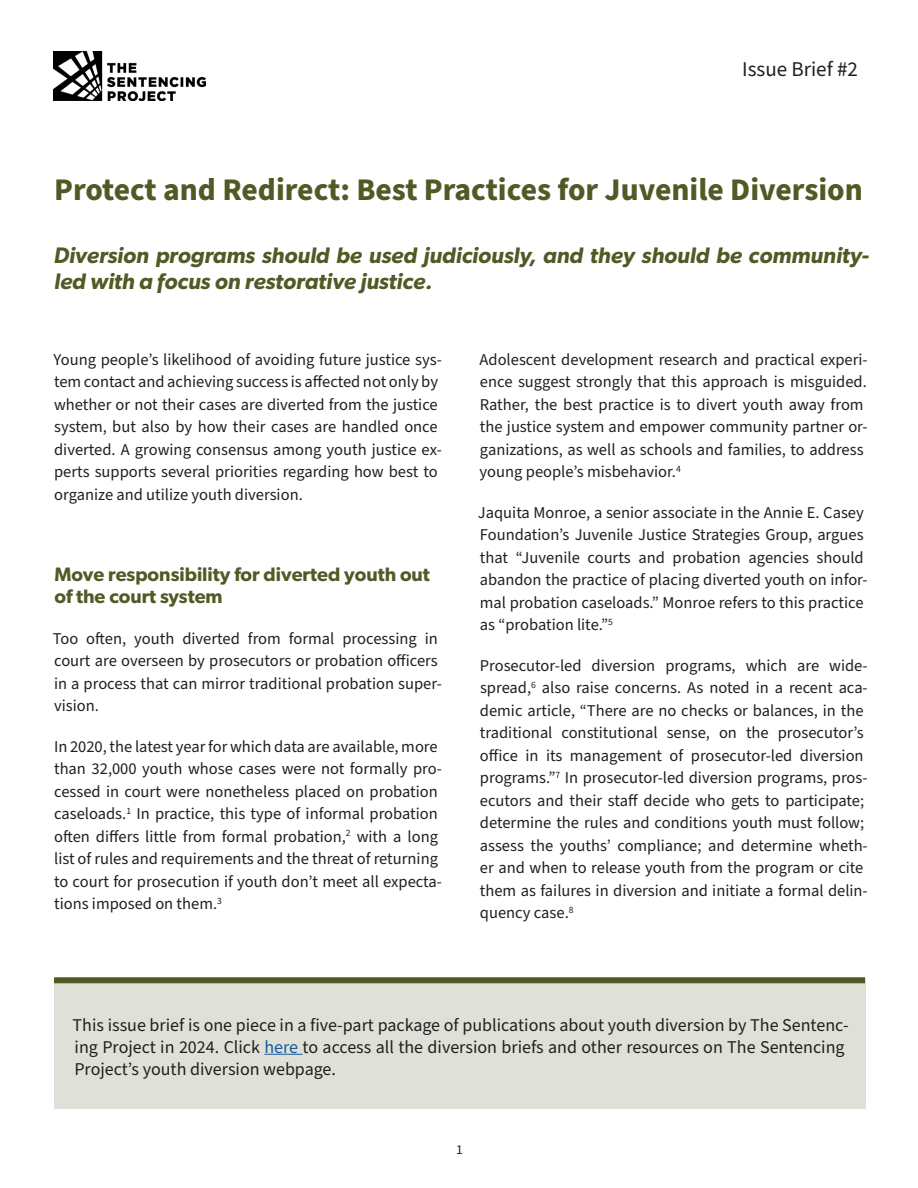
<style>
.page{position:relative;width:918px;height:1188px;background:#fff}
.page>*{position:absolute;margin:0;border:0;box-sizing:border-box;transform-origin:0 0}
.t1{font:700 31.5px "Source Sans Pro";color:#505a25}
.t2{font:italic 600 22.5px/25.8px "Gibson";color:#505a25}
.t3{font:21px "Source Sans Pro";color:#231f20}
.t4{font:600 19.5px/22.5px "Gibson";color:#505a25}
.t5{font:18px/21.6px "Source Sans Pro";color:#231f20}
.t6{font:16.5px/22.5px "Source Sans Pro";color:#231f20}
.t7{font:13.5px "Source Sans Pro";color:#231f20}
.s1{color:#175d9e}
</style>
<div class="page">
<img style="left:54px;top:52px;width:151px;height:48px">
<div style="left:54px;top:979px;width:811px;height:129px;background:#dfe1d8"></div>
<hr style="left:264px;top:1054px;width:39px;height:1px;background:#175d9e">
<div style="left:54px;top:977px;width:811px;height:6px;background:#505a25"></div>
<p class="t3" style="left:742px;top:55px;width:117px">Issue Brief #2</p>
<p class="t1" style="left:54px;top:169px;width:810px">Protect and Redirect: Best Practices for Juvenile Diversion</p>
<p class="t2" style="left:54px;top:242px;width:817px">Diversion programs should be used judiciously, and they should be community&shy;led with a focus on restorative justice.</p>
<p class="t6" style="left:54px;top:349px;width:390px">Young people’s likelihood of avoiding future justice sys&shy;tem contact and achieving success is affected not only by whether or not their cases are diverted from the justice system, but also by how their cases are handled once diverted. A growing consensus among youth justice ex&shy;perts supports several priorities regarding how best to organize and utilize youth diversion.</p>
<p class="t4" style="left:54px;top:562px;width:377px">Move responsibility for diverted youth out of the court system</p>
<p class="t6" style="left:53px;top:628px;width:391px">Too often, youth diverted from formal processing in court are overseen by prosecutors or probation officers in a process that can mirror traditional probation super&shy;vision.</p>
<p class="t6" style="left:54px;top:736px;width:389px">In 2020, the latest year for which data are available, more than 32,000 youth whose cases were not formally pro&shy;cessed in court were nonetheless placed on probation caseloads.<sup>1</sup> In practice, this type of informal probation often differs little from formal probation,<sup>2</sup> with a long list of rules and requirements and the threat of returning to court for prosecution if youth don’t meet all expecta&shy;tions imposed on them.<sup>3</sup></p>
<p class="t6" style="left:480px;top:349px;width:390px">Adolescent development research and practical experi&shy;ence suggest strongly that this approach is misguided.<br>Rather, the best practice is to divert youth away from the justice system and empower community partner or&shy;ganizations, as well as schools and families, to address young people’s misbehavior.<sup>4</sup></p>
<p class="t6" style="left:478px;top:502px;width:391px">Jaquita Monroe, a senior associate in the Annie E. Casey Foundation’s Juvenile Justice Strategies Group, argues that “Juvenile courts and probation agencies should abandon the practice of placing diverted youth on infor&shy;mal probation caseloads.” Monroe refers to this practice as “probation lite.”<sup>5</sup></p>
<p class="t6" style="left:480px;top:655px;width:389px">Prosecutor-led diversion programs, which are wide&shy;spread,<sup>6</sup> also raise concerns. As noted in a recent aca&shy;demic article, “There are no checks or balances, in the traditional constitutional sense, on the prosecutor’s office in its management of prosecutor-led diversion programs.”<sup>7</sup> In prosecutor-led diversion programs, pros&shy;ecutors and their staff decide who gets to participate; determine the rules and conditions youth must follow; assess the youths’ compliance; and determine wheth&shy;er and when to release youth from the program or cite them as failures in diversion and initiate a formal delin&shy;quency case.<sup>8</sup></p>
<p class="t5" style="left:73px;top:1015px;width:777px">This issue brief is one piece in a five-part package of publications about youth diversion by The Sentenc&shy;ing Project in 2024. Click <span class="s1">here</span> to access all the diversion briefs and other resources on The Sentencing<br>Project’s youth diversion webpage.</p>
<p class="t7" style="left:456px;top:1140px;width:8px">1</p>
</div>
